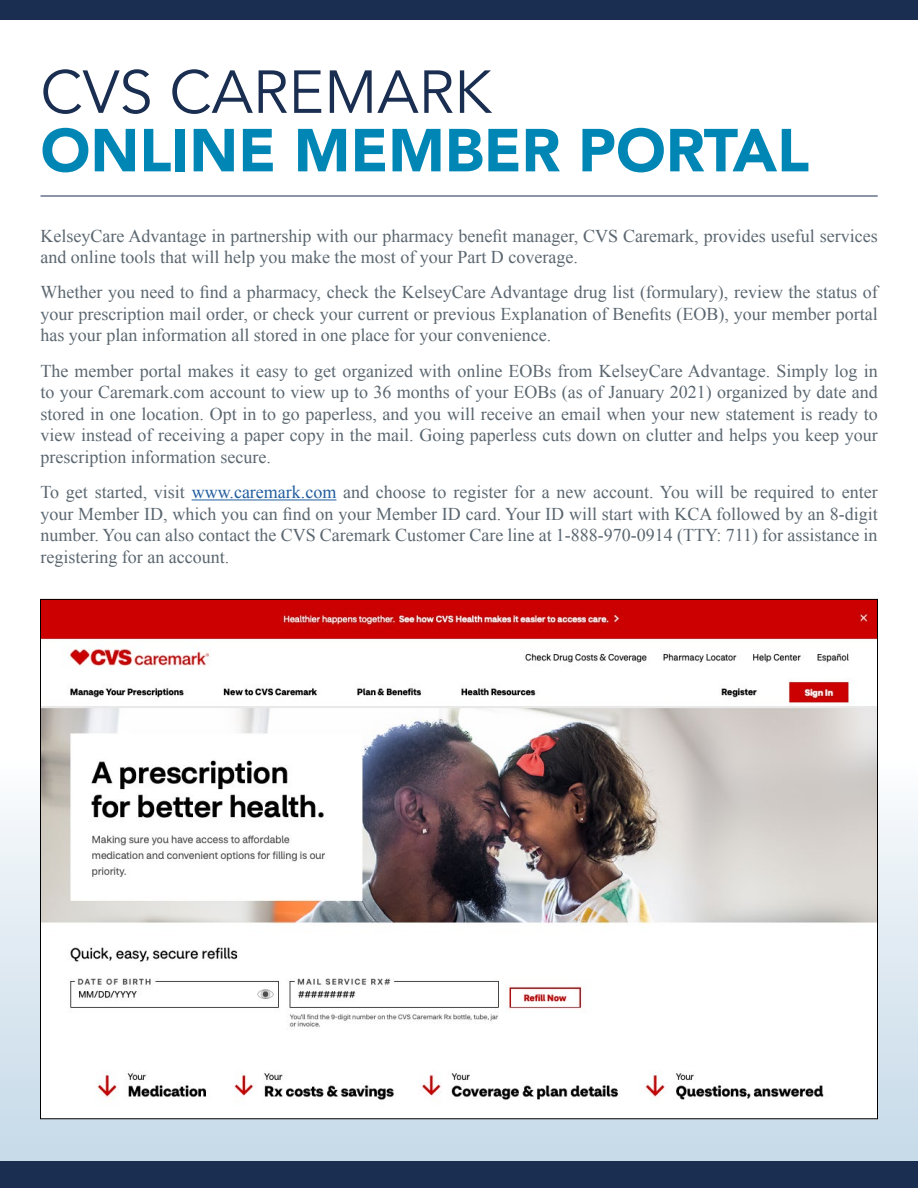
<style>
.page{position:relative;width:918px;height:1188px;background:#fff}
.page>*{position:absolute;margin:0;border:0;box-sizing:border-box;transform-origin:0 0}
.t1{font:900 60px "Avenir LT";color:#0086b5}
.t2{font:60px "Avenir LT";color:#1a2e51}
.t3{font:18px/21.6px "Times New Roman";color:#5b6770;text-align:justify}
.s1{color:#215e9e}
</style>
<div class="page">
<svg style="left:0;top:758px;width:918px;height:430px;background:#d0dee8"></svg>
<div style="left:0;top:0;width:918px;height:20px;background:#1a2e51"></div>
<div style="left:0;top:1161px;width:918px;height:27px;background:#1a2e51"></div>
<hr style="left:192px;top:500px;width:144px;height:1px;background:#215e9e">
<hr style="left:40px;top:196px;width:838px;height:1px;background:#1a2e51">
<img style="left:42px;top:601px;width:834px;height:516px">
<h1 class="t2" style="left:40px;top:58px;width:453px">CVS CAREMARK</h1>
<h1 class="t1" style="left:40px;top:114px;width:770px">ONLINE MEMBER PORTAL</h1>
<p class="t3" style="left:40px;top:224px;width:839px">KelseyCare Advantage in partnership with our pharmacy benefit manager, CVS Caremark, provides useful services and online tools that will help you make the most of your Part D coverage.</p>
<p class="t3" style="left:40px;top:281px;width:839px">Whether you need to find a pharmacy, check the KelseyCare Advantage drug list (formulary), review the status of your prescription mail order, or check your current or previous Explanation of Benefits (EOB), your member portal has your plan information all stored in one place for your convenience.</p>
<p class="t3" style="left:40px;top:359px;width:839px">The member portal makes it easy to get organized with online EOBs from KelseyCare Advantage. Simply log in to your Caremark.com account to view up to 36 months of your EOBs (as of January 2021) organized by date and stored in one location. Opt in to go paperless, and you will receive an email when your new statement is ready to view instead of receiving a paper copy in the mail. Going paperless cuts down on clutter and helps you keep your prescription information secure.</p>
<p class="t3" style="left:40px;top:481px;width:839px">To get started, visit <span class="s1">www.caremark.com</span> and choose to register for a new account. You will be required to enter your Member ID, which you can find on your Member ID card. Your ID will start with KCA followed by an 8-digit number. You can also contact the CVS Caremark Customer Care line at 1-888-970-0914 (TTY: 711) for assistance in registering for an account.</p>
</div>
